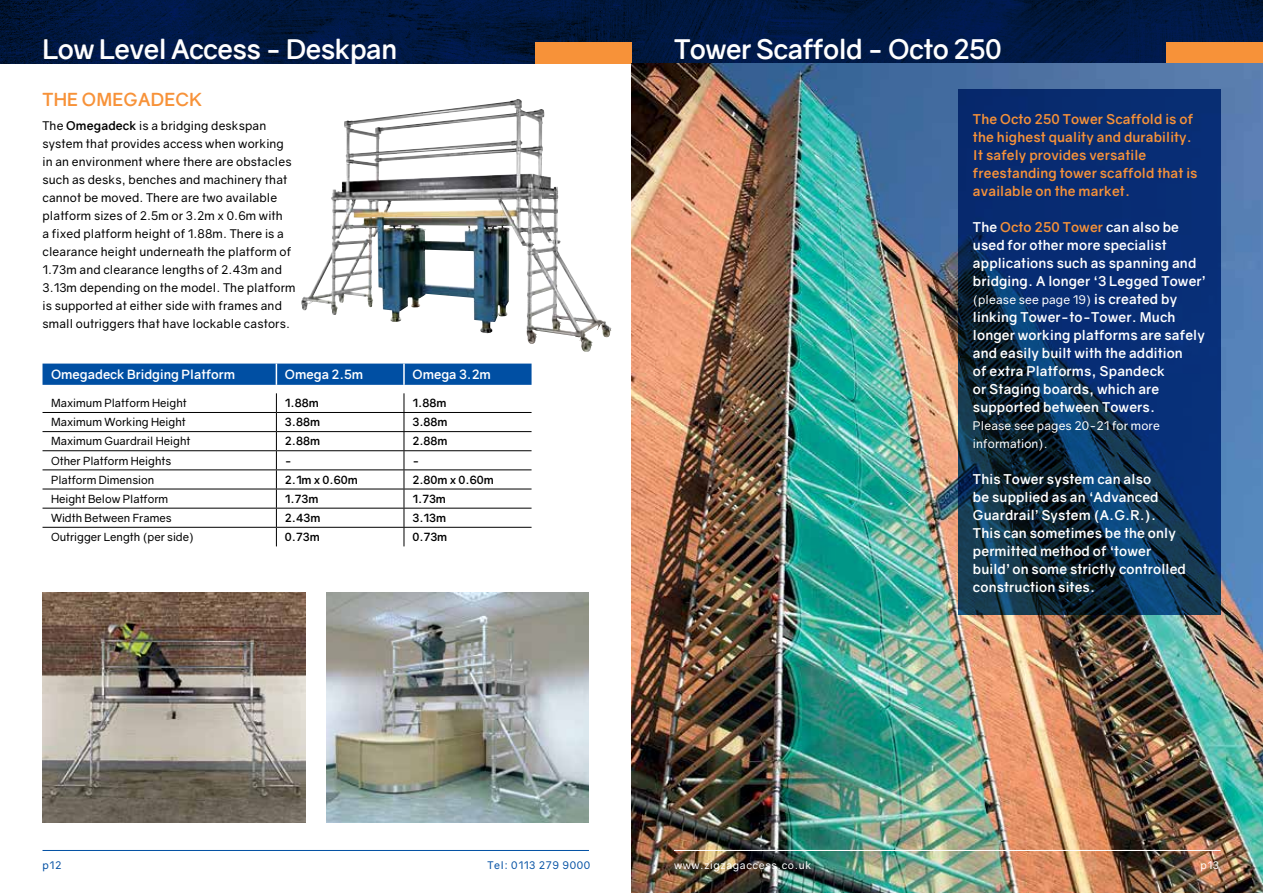
<style>
.page{position:relative;width:1263px;height:893px;background:#fff}
.page>*{position:absolute;margin:0;border:0;box-sizing:border-box;transform-origin:0 0}
.t1{font:700 27px "Gravity";letter-spacing:-.02em;color:#fff}
.t2{font:700 18px "Gravity";letter-spacing:.01em;color:#f79239}
.t3{font:700 13.5px/18px "Gravity";letter-spacing:.01em;color:#fff}
.t4{font:700 13.5px/18px "Gravity";letter-spacing:.01em;color:#f79239}
.t5{font:700 12.75px "Gravity";color:#fff}
.t6{font:12px/18px "Gravity";letter-spacing:.01em;color:#000}
.t7{font:12px/18px "Gravity";letter-spacing:.01em;color:#fff}
.t8{font:11.25px "Gravity";color:#000}
.t9{font:700 11.25px "Gravity";color:#000}
.t10{font:10.5px "Gravity";letter-spacing:.06em;color:#fff}
.t11{font:10.5px "Gravity";letter-spacing:.06em;color:#004fa3}
.s1{font-weight:700}
.s2{color:#f79239}
.s3{font-weight:700;font-size:13.5px}
</style>
<div class="page">
<svg style="left:631px;top:0;width:632px;height:64px;background:#011943"></svg>
<svg style="left:0;top:0;width:631px;height:64px;background:#00173f"></svg>
<div style="left:535px;top:43px;width:96px;height:21px;background:#f79239"></div>
<div style="left:1166px;top:43px;width:97px;height:21px;background:#f79239"></div>
<img style="left:631px;top:64px;width:632px;height:829px">
<hr style="left:43px;top:850px;width:546px;height:1px;background:#004fa3">
<hr style="left:43px;top:412px;width:233px;height:1px;background:#000">
<hr style="left:276px;top:412px;width:128px;height:1px;background:#000">
<hr style="left:404px;top:412px;width:127px;height:1px;background:#000">
<hr style="left:43px;top:431px;width:233px;height:1px;background:#000">
<hr style="left:276px;top:431px;width:128px;height:1px;background:#000">
<hr style="left:404px;top:431px;width:127px;height:1px;background:#000">
<hr style="left:43px;top:450px;width:233px;height:1px;background:#000">
<hr style="left:276px;top:450px;width:128px;height:1px;background:#000">
<hr style="left:404px;top:450px;width:127px;height:1px;background:#000">
<hr style="left:43px;top:469px;width:233px;height:1px;background:#000">
<hr style="left:276px;top:469px;width:128px;height:1px;background:#000">
<hr style="left:404px;top:469px;width:127px;height:1px;background:#000">
<hr style="left:43px;top:489px;width:233px;height:1px;background:#000">
<hr style="left:276px;top:489px;width:128px;height:1px;background:#000">
<hr style="left:404px;top:489px;width:127px;height:1px;background:#000">
<hr style="left:43px;top:508px;width:233px;height:1px;background:#000">
<hr style="left:276px;top:508px;width:128px;height:1px;background:#000">
<hr style="left:404px;top:508px;width:127px;height:1px;background:#000">
<hr style="left:43px;top:527px;width:233px;height:1px;background:#000">
<hr style="left:276px;top:527px;width:128px;height:1px;background:#000">
<svg style="left:276px;top:393px;width:1px;height:153px"></svg>
<hr style="left:404px;top:527px;width:127px;height:1px;background:#000">
<svg style="left:404px;top:393px;width:1px;height:153px"></svg>
<div style="left:43px;top:364px;width:488px;height:21px;background:#004fa3"></div>
<hr style="left:403px;top:364px;width:2px;height:21px;background:#fff">
<hr style="left:674px;top:850px;width:546px;height:1px;background:#fff">
<img style="left:43px;top:592px;width:262px;height:231px">
<img style="left:326px;top:592px;width:263px;height:231px">
<img style="left:301px;top:99px;width:217px;height:223px">
<svg style="left:958px;top:89px;width:262px;height:526px;background:#0a2d60"></svg>
<h1 class="t1" style="left:43px;top:32px;width:356px">Low Level Access - Deskpan</h1>
<h2 class="t2" style="left:43px;top:88px;width:161px">THE OMEGADECK</h2>
<p class="t6" style="left:43px;top:117px;width:255px">The <span class="s1">Omegadeck</span> is a bridging deskspan system that provides access when working in an environment where there are obstacles such as desks, benches and machinery that cannot be moved. There are two available platform sizes of 2.5m or 3.2m x 0.6m with<br>a fixed platform height of 1.88m. There is a clearance height underneath the platform of 1.73m and clearance lengths of 2.43m and 3.13m depending on the model. The platform is supported at either side with frames and small outriggers that have lockable castors.</p>
<p class="t5" style="left:51px;top:367px;width:186px">Omegadeck Bridging Platform</p>
<p class="t5" style="left:285px;top:367px;width:80px">Omega 2.5m</p>
<p class="t5" style="left:412px;top:367px;width:80px">Omega 3.2m</p>
<p class="t8" style="left:51px;top:396px;width:137px">Maximum Platform Height</p>
<p class="t9" style="left:285px;top:396px;width:35px">1.88m</p>
<p class="t9" style="left:412px;top:396px;width:35px">1.88m</p>
<p class="t8" style="left:51px;top:415px;width:136px">Maximum Working Height</p>
<p class="t9" style="left:285px;top:415px;width:37px">3.88m</p>
<p class="t9" style="left:412px;top:415px;width:37px">3.88m</p>
<p class="t8" style="left:51px;top:434px;width:141px">Maximum Guardrail Height</p>
<p class="t9" style="left:285px;top:434px;width:37px">2.88m</p>
<p class="t9" style="left:412px;top:434px;width:37px">2.88m</p>
<p class="t8" style="left:51px;top:454px;width:122px">Other Platform Heights</p>
<p class="t9" style="left:285px;top:454px;width:8px">-</p>
<p class="t9" style="left:412px;top:454px;width:8px">-</p>
<p class="t8" style="left:51px;top:473px;width:105px">Platform Dimension</p>
<p class="t9" style="left:285px;top:473px;width:74px">2.1m x 0.60m</p>
<p class="t9" style="left:412px;top:473px;width:83px">2.80m x 0.60m</p>
<p class="t8" style="left:51px;top:492px;width:119px">Height Below Platform</p>
<p class="t9" style="left:285px;top:492px;width:35px">1.73m</p>
<p class="t9" style="left:412px;top:492px;width:35px">1.73m</p>
<p class="t8" style="left:51px;top:511px;width:122px">Width Between Frames</p>
<p class="t9" style="left:285px;top:511px;width:37px">2.43m</p>
<p class="t9" style="left:412px;top:511px;width:35px">3.13m</p>
<p class="t8" style="left:51px;top:530px;width:144px">Outrigger Length (per side)</p>
<p class="t9" style="left:285px;top:530px;width:36px">0.73m</p>
<p class="t9" style="left:412px;top:530px;width:36px">0.73m</p>
<h1 class="t1" style="left:674px;top:32px;width:329px">Tower Scaffold - Octo 250</h1>
<p class="t4" style="left:973px;top:110px;width:226px">The Octo 250 Tower Scaffold is of the highest quality and durability.<br>It safely provides versatile freestanding tower scaffold that is available on the market.</p>
<p class="t3" style="left:973px;top:218px;width:234px">The <span class="s2">Octo 250 Tower</span> can also be used for other more specialist applications such as spanning and bridging. A longer ‘3 Legged Tower’</p>
<p class="t7" style="left:973px;top:291px;width:206px">(please see page 19) <span class="s3">is created by</span></p>
<p class="t3" style="left:973px;top:308px;width:233px">linking Tower-to-Tower. Much longer working platforms are safely and easily built with the addition<br>of extra Platforms, Spandeck<br>or Staging boards, which are supported between Towers.</p>
<p class="t7" style="left:973px;top:417px;width:188px">Please see pages 20-21 for more information).</p>
<p class="t3" style="left:973px;top:470px;width:214px">This Tower system can also<br>be supplied as an ‘Advanced<br>Guardrail’ System (A.G.R.).<br>This can sometimes be the only permitted method of ‘tower build’ on some strictly controlled construction sites.</p>
<p class="t11" style="left:43px;top:859px;width:20px">p12</p>
<p class="t11" style="left:487px;top:859px;width:104px">Tel: 0113 279 9000</p>
<p class="t10" style="left:674px;top:859px;width:139px">www.zigzagaccess.co.uk</p>
<p class="t10" style="left:1200px;top:859px;width:20px">p13</p>
</div>
